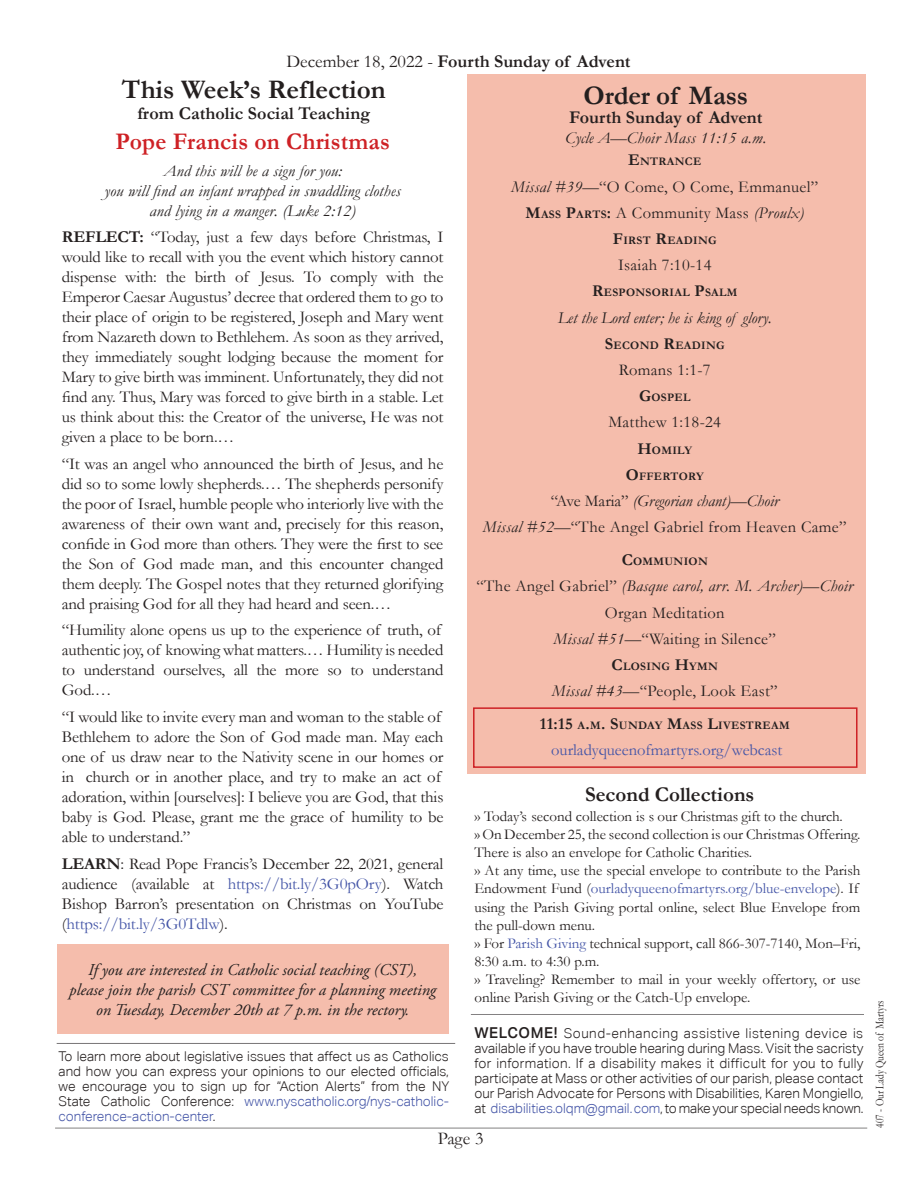
<style>
.page{position:relative;width:918px;height:1188px;background:#fff}
.page>*{position:absolute;margin:0;border:0;box-sizing:border-box;transform-origin:0 0}
.t1{font:700 27px "Garamond";color:#241f1f}
.t2{font:700 24px "Garamond";letter-spacing:.01em;color:#ce2125}
.t3{font:700 21px "Garamond";color:#241f1f}
.t4{font:700 18px "Garamond";color:#241f1f}
.t5{font:18px "Garamond";color:#241f1f}
.t6{font:16.5px/20px "Garamond";letter-spacing:-.01em;color:#241f1f;text-align:justify}
.t7{font:16.5px/26.2px "Garamond";letter-spacing:.02em;color:#241f1f;text-align:center}
.t8{font:italic 16.5px/20px "Garamond";letter-spacing:.01em;color:#241f1f;text-align:center}
.t9{font:italic 16.5px/19.8px "Adobe Garamond Pro";color:#241f1f;text-align:center}
.t10{font:16.5px "Garamond";color:#4455a7}
.t11{font:15px/18.1px "Garamond";color:#241f1f}
.t12{font:300 13.5px/15px "Aktiv Grotesk";color:#241f1f;text-align:justify}
.t13{font:12px "Garamond";color:#241f1f;scale:.8 1}
.t14{font:700 11.55px "Garamond";letter-spacing:.03em;color:#241f1f}
.s1{font-weight:400}
.s2{font-weight:700}
.s3{color:#4455a7}
.s4{font-size:16.5px}
.s5{font-style:italic}
.s6{font-weight:700;font-size:11.55px}
.s7{font-weight:500;font-size:15px}
</style>
<div class="page">
<div style="left:468px;top:75px;width:398px;height:699px;background:#f5bdac"></div>
<hr style="left:55px;top:1128px;width:812px;height:1px;background:#838182">
<div style="left:473px;top:707px;width:385px;height:61px;border:2px solid #ce2125"></div>
<hr style="left:57px;top:1043px;width:398px;height:1px;background:#777576">
<hr style="left:471px;top:1014px;width:393px;height:1px;background:#838182">
<div style="left:57px;top:944px;width:392px;height:90px;background:#f5bdac"></div>
<p class="t4" style="left:286px;top:49px;width:346px"><span class="s1">December 18, 2022 -</span> Fourth Sunday of Advent</p>
<h1 class="t1" style="left:122px;top:71px;width:265px">This Week’s Reflection</h1>
<p class="t4" style="left:137px;top:101px;width:234px">from Catholic Social Teaching</p>
<h2 class="t2" style="left:116px;top:125px;width:276px">Pope Francis on Christmas</h2>
<p class="t8" style="left:105px;top:160px;width:298px">And this will be a sign for you:<br>you will find an infant wrapped in swaddling clothes and lying in a manger. (Luke 2:12)</p>
<p class="t6" style="left:62px;top:227px;width:383px"><span class="s2">REFLECT:</span> “Today, just a few days before Christmas, I would like to recall with you the event which history cannot dispense with: the birth of Jesus. To comply with the Emperor Caesar Augustus’ decree that ordered them to go to their place of origin to be registered, Joseph and Mary went from Nazareth down to Bethlehem. As soon as they arrived, they immediately sought lodging because the moment for Mary to give birth was imminent. Unfortunately, they did not find any. Thus, Mary was forced to give birth in a stable. Let us think about this: the Creator of the universe, He was not given a place to be born.…</p>
<p class="t6" style="left:62px;top:453px;width:383px">“It was an angel who announced the birth of Jesus, and he did so to some lowly shepherds.… The shepherds personify the poor of Israel, humble people who interiorly live with the awareness of their own want and, precisely for this reason, confide in God more than others. They were the first to see the Son of God made man, and this encounter changed them deeply. The Gospel notes that they returned glorifying and praising God for all they had heard and seen.…</p>
<p class="t6" style="left:62px;top:620px;width:383px;text-align:left">“Humility alone opens us up to the experience of truth, of authentic joy, of knowing what matters.… Humility is needed to understand ourselves, all the more so to understand God.…</p>
<p class="t6" style="left:62px;top:706px;width:383px;text-align:left">“I would like to invite every man and woman to the stable of Bethlehem to adore the Son of God made man. May each one of us draw near to the Nativity scene in our homes or in church or in another place, and try to make an act of adoration, within [ourselves]: I believe you are God, that this baby is God. Please, grant me the grace of humility to be able to understand.”</p>
<p class="t6" style="left:62px;top:853px;width:383px"><span class="s2">LEARN</span>: Read Pope Francis’s December 22, 2021, general audience (available at <span class="s3">https://bit.ly/3G0pOry</span>). Watch Bishop Barron’s presentation on Christmas on YouTube (<span class="s3">https://bit.ly/3G0Tdlw</span>).</p>
<p class="t9" style="left:69px;top:960px;width:369px">If you are interested in Catholic social teaching (CST), please join the parish CST committee for a planning meeting on Tuesday, December 20th at 7 p.m. in the rectory.</p>
<p class="t12" style="left:59px;top:1049px;width:392px">To learn more about legislative issues that affect us as Catholics and how you can express your opinions to our elected officials, we encourage you to sign up for “Action Alerts” from the NY State Catholic Conference: <span class="s3">www.nyscatholic.org/nys-catholic&shy;conference-action-center</span>.</p>
<h1 class="t1" style="left:584px;top:77px;width:166px">Order of Mass</h1>
<p class="t4" style="left:569px;top:105px;width:195px">Fourth Sunday of Advent</p>
<p class="t8" style="left:565px;top:127px;width:203px">Cycle A—Choir Mass 11:15 a.m.</p>
<p class="t14" style="left:628px;top:154px;width:75px"><span class="s4">E</span>NTRANCE</p>
<p class="t7" style="left:511px;top:173px;width:308px"><span class="s5">Missal #39</span>—“O Come, O Come, Emmanuel”<br><span class="s2">M</span><span class="s6">ASS</span> <span class="s2">P</span><span class="s6">ARTS</span><span class="s2">:</span> A Community Mass <span class="s5">(Proulx)</span></p>
<p class="t14" style="left:613px;top:233px;width:105px"><span class="s4">F</span>IRST <span class="s4">R</span>EADING</p>
<p class="t7" style="left:618px;top:252px;width:95px">Isaiah 7:10-14</p>
<p class="t14" style="left:592px;top:285px;width:147px"><span class="s4">R</span>ESPONSORIAL <span class="s4">P</span>SALM</p>
<p class="t8" style="left:558px;top:307px;width:215px">Let the Lord enter; he is king of glory.</p>
<p class="t14" style="left:605px;top:337px;width:121px"><span class="s4">S</span>ECOND <span class="s4">R</span>EADING</p>
<p class="t6" style="left:619px;top:359px;width:93px">Romans 1:1-7</p>
<p class="t14" style="left:639px;top:390px;width:53px"><span class="s4">G</span>OSPEL</p>
<p class="t7" style="left:608px;top:409px;width:114px">Matthew 1:18-24</p>
<p class="t14" style="left:637px;top:442px;width:56px"><span class="s4">H</span>OMILY</p>
<p class="t14" style="left:626px;top:468px;width:79px"><span class="s4">O</span>FFERTORY</p>
<p class="t7" style="left:483px;top:487px;width:365px">“Ave Maria” <span class="s5">(Gregorian chant)—Choir<br>Missal #52</span>—“The Angel Gabriel from Heaven Came”</p>
<p class="t14" style="left:622px;top:554px;width:88px"><span class="s4">C</span>OMMUNION</p>
<p class="t7" style="left:477px;top:573px;width:378px">“The Angel Gabriel” <span class="s5">(Basque carol, arr. M. Archer)—Choir<br></span>Organ Meditation<br><span class="s5">Missal #51</span>—“Waiting in Silence”</p>
<p class="t14" style="left:612px;top:658px;width:108px"><span class="s4">C</span>LOSING <span class="s4">H</span>YMN</p>
<p class="t7" style="left:552px;top:677px;width:227px"><span class="s5">Missal #43</span>—“People, Look East”</p>
<p class="t14" style="left:540px;top:717px;width:251px"><span class="s4">11:15</span> A<span class="s4">.</span>M<span class="s4">. S</span>UNDAY <span class="s4">M</span>ASS <span class="s4">L</span>IVESTREAM</p>
<p class="t10" style="left:551px;top:738px;width:233px">ourladyqueenofmartyrs.org/webcast</p>
<p class="t3" style="left:585px;top:780px;width:171px">Second Collections</p>
<p class="t11" style="left:474px;top:807px;width:388px">›› Today’s second collection is s our Christmas gift to the church.<br>›› On December 25, the second collection is our Christmas Offering.<br>There is also an envelope for Catholic Charities.<br>›› At any time, use the special envelope to contribute to the Parish Endowment Fund (<span class="s3">ourladyqueenofmartyrs.org/blue-envelope</span>). If using the Parish Giving portal online, select Blue Envelope from the pull-down menu.<br>›› For <span class="s3">Parish Giving</span> technical support, call 866-307-7140, Mon–Fri, 8:30 a.m. to 4:30 p.m.<br>›› Traveling? Remember to mail in your weekly offertory, or use online Parish Giving or the Catch-Up envelope.</p>
<p class="t12" style="left:474px;top:1026px;width:391px"><span class="s7">WELCOME!</span> Sound-enhancing assistive listening device is available if you have trouble hearing during Mass. Visit the sacristy for information. If a disability makes it difficult for you to fully participate at Mass or other activities of our parish, please contact our Parish Advocate for Persons with Disabilities, Karen Mongiello, at <span class="s3">disabilities.olqm@gmail.com</span>, to make your special needs known.</p>
<p class="t5" style="left:438px;top:1126px;width:47px">Page 3</p>
<p class="t13" style="left:872px;top:1128px;width:161px;rotate:-90deg">407 - Our Lady Queen of Martyrs</p>
</div>
